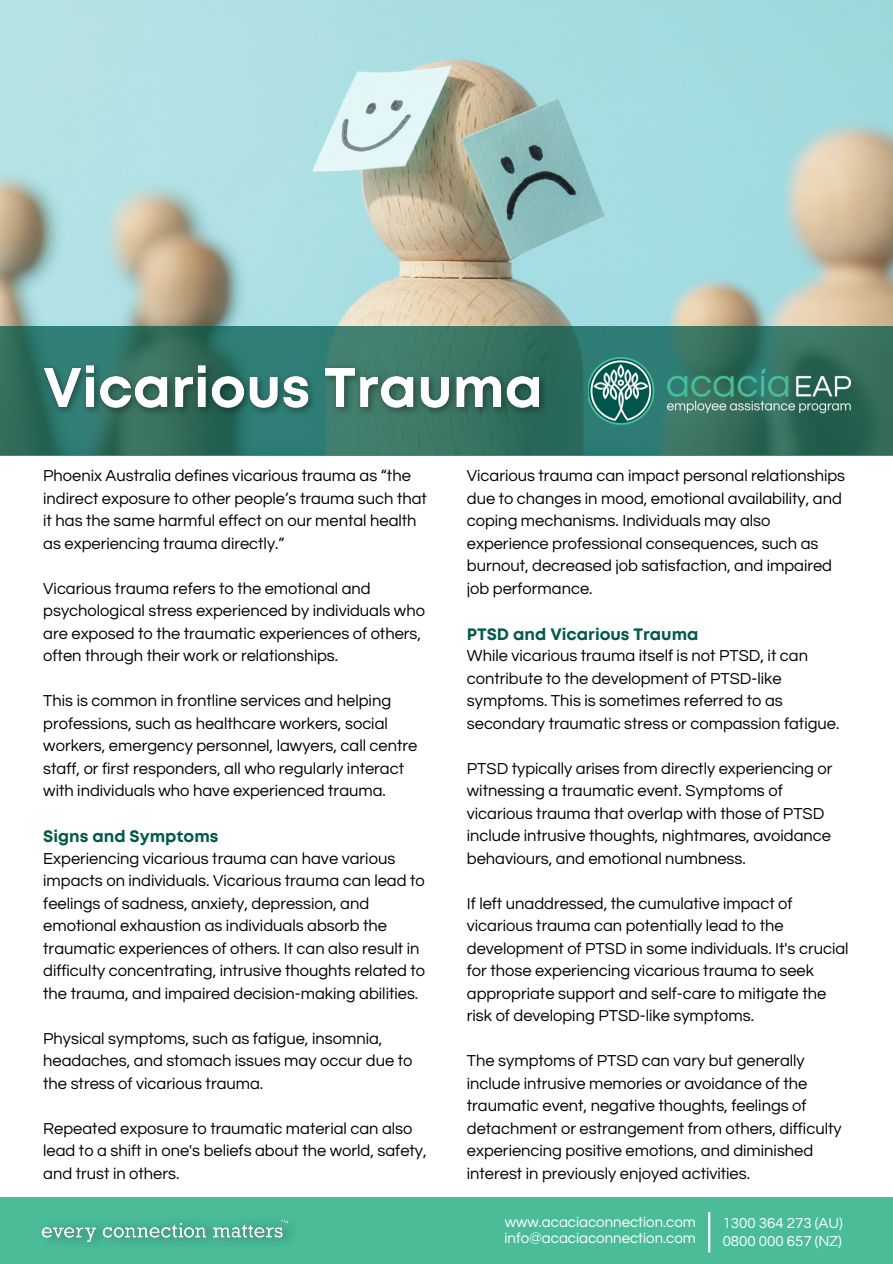
<style>
.page{position:relative;width:893px;height:1264px;background:#fff}
.page>*{position:absolute;margin:0;border:0;box-sizing:border-box;transform-origin:0 0}
.t1{font:16.5px/22.5px "Questrial";color:#000}
.t2{font:700 16.5px "Mont";color:#00594c}
.t3{font:15px/18px "Questrial";color:#fff}
</style>
<div class="page">
<img style="left:0;top:0;width:892px;height:326px">
<svg style="left:0;top:326px;width:892px;height:129px;background:#327263"></svg>
<img style="left:34px;top:356px;width:519px;height:67px">
<div style="left:0;top:1197px;width:892px;height:66px;background:#4abd98"></div>
<img style="left:41px;top:1219px;width:250px;height:24px">
<hr style="left:708px;top:1211px;width:2px;height:41px;background:#fff">
<img style="left:588px;top:357px;width:262px;height:68px">
<p class="t1" style="left:43px;top:465px;width:385px">Phoenix Australia defines vicarious trauma as “the indirect exposure to other people’s trauma such that it has the same harmful effect on our mental health as experiencing trauma directly.”</p>
<p class="t1" style="left:43px;top:577px;width:383px">Vicarious trauma refers to the emotional and psychological stress experienced by individuals who are exposed to the traumatic experiences of others, often through their work or relationships.</p>
<p class="t1" style="left:43px;top:690px;width:375px">This is common in frontline services and helping professions, such as healthcare workers, social workers, emergency personnel, lawyers, call centre staff, or first responders, all who regularly interact with individuals who have experienced trauma.</p>
<p class="t2" style="left:43px;top:830px;width:177px">Signs and Symptoms</p>
<p class="t1" style="left:43px;top:847px;width:383px">Experiencing vicarious trauma can have various impacts on individuals. Vicarious trauma can lead to feelings of sadness, anxiety, depression, and emotional exhaustion as individuals absorb the traumatic experiences of others. It can also result in difficulty concentrating, intrusive thoughts related to the trauma, and impaired decision-making abilities.</p>
<p class="t1" style="left:43px;top:1027px;width:370px">Physical symptoms, such as fatigue, insomnia, headaches, and stomach issues may occur due to the stress of vicarious trauma.</p>
<p class="t1" style="left:43px;top:1117px;width:385px">Repeated exposure to traumatic material can also lead to a shift in one's beliefs about the world, safety, and trust in others.</p>
<p class="t1" style="left:467px;top:465px;width:380px">Vicarious trauma can impact personal relationships due to changes in mood, emotional availability, and coping mechanisms. Individuals may also experience professional consequences, such as burnout, decreased job satisfaction, and impaired job performance.</p>
<p class="t2" style="left:467px;top:628px;width:233px">PTSD and Vicarious Trauma</p>
<p class="t1" style="left:467px;top:645px;width:374px">While vicarious trauma itself is not PTSD, it can contribute to the development of PTSD-like symptoms. This is sometimes referred to as secondary traumatic stress or compassion fatigue.</p>
<p class="t1" style="left:467px;top:757px;width:367px">PTSD typically arises from directly experiencing or witnessing a traumatic event. Symptoms of vicarious trauma that overlap with those of PTSD include intrusive thoughts, nightmares, avoidance behaviours, and emotional numbness.</p>
<p class="t1" style="left:467px;top:892px;width:383px">If left unaddressed, the cumulative impact of vicarious trauma can potentially lead to the development of PTSD in some individuals. It's crucial for those experiencing vicarious trauma to seek appropriate support and self-care to mitigate the risk of developing PTSD-like symptoms.</p>
<p class="t1" style="left:467px;top:1050px;width:376px">The symptoms of PTSD can vary but generally include intrusive memories or avoidance of the traumatic event, negative thoughts, feelings of detachment or estrangement from others, difficulty experiencing positive emotions, and diminished interest in previously enjoyed activities.</p>
<p class="t3" style="left:505px;top:1212px;width:192px">www.acaciaconnection.com</p>
<p class="t3" style="left:504px;top:1229px;width:193px">info@acaciaconnection.com</p>
<p class="t3" style="left:722px;top:1214px;width:121px">1300 364 273 (AU)<br>0800 000 657 (NZ)</p>
</div>
